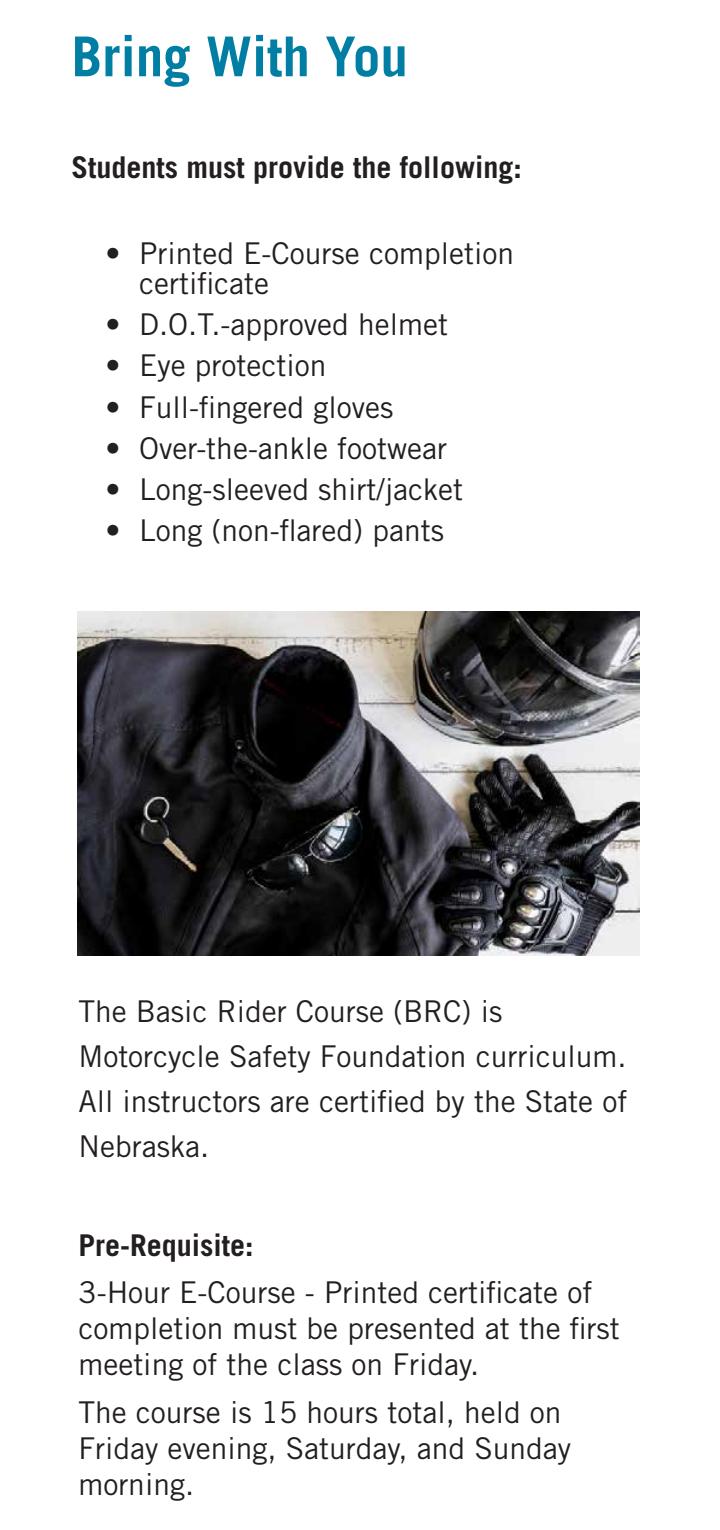
<style>
.page{position:relative;width:720px;height:1530px;background:#fff}
.page>*{position:absolute;margin:0;border:0;box-sizing:border-box;transform-origin:0 0}
.t1{font:700 55px "Trade Gothic LT Std";color:#007ea4}
.t2{font:30px/36px "Trade Gothic LT Std";color:#231f20}
.t3{font:700 30px "Trade Gothic LT Std";color:#231f20}
</style>
<div class="page">
<img style="left:78px;top:612px;width:561px;height:343px">
<h1 class="t1" style="left:72px;top:23px;width:338px">Bring With You</h1>
<p class="t3" style="left:72px;top:148px;width:452px">Students must provide the following:</p>
<p class="t2" style="left:139px;top:238px;width:376px;line-height:30px;text-indent:-34px">• Printed E-Course completion certificate</p>
<p class="t2" style="left:105px;top:306px;width:344px">• D.O.T.-approved helmet</p>
<p class="t2" style="left:105px;top:347px;width:223px">• Eye protection</p>
<p class="t2" style="left:105px;top:388px;width:289px">• Full-fingered gloves</p>
<p class="t2" style="left:105px;top:430px;width:343px">• Over-the-ankle footwear</p>
<p class="t2" style="left:105px;top:471px;width:359px">• Long-sleeved shirt/jacket</p>
<p class="t2" style="left:105px;top:512px;width:340px">• Long (non-flared) pants</p>
<p class="t2" style="left:78px;top:989px;width:551px;line-height:45px">The Basic Rider Course (BRC) is<br>Motorcycle Safety Foundation curriculum.<br>All instructors are certified by the State of<br>Nebraska.</p>
<p class="t3" style="left:78px;top:1227px;width:177px">Pre-Requisite:</p>
<p class="t2" style="left:78px;top:1274px;width:543px">3-Hour E-Course - Printed certificate of completion must be presented at the first meeting of the class on Friday.</p>
<p class="t2" style="left:78px;top:1394px;width:494px">The course is 15 hours total, held on<br>Friday evening, Saturday, and Sunday morning.</p>
</div>
